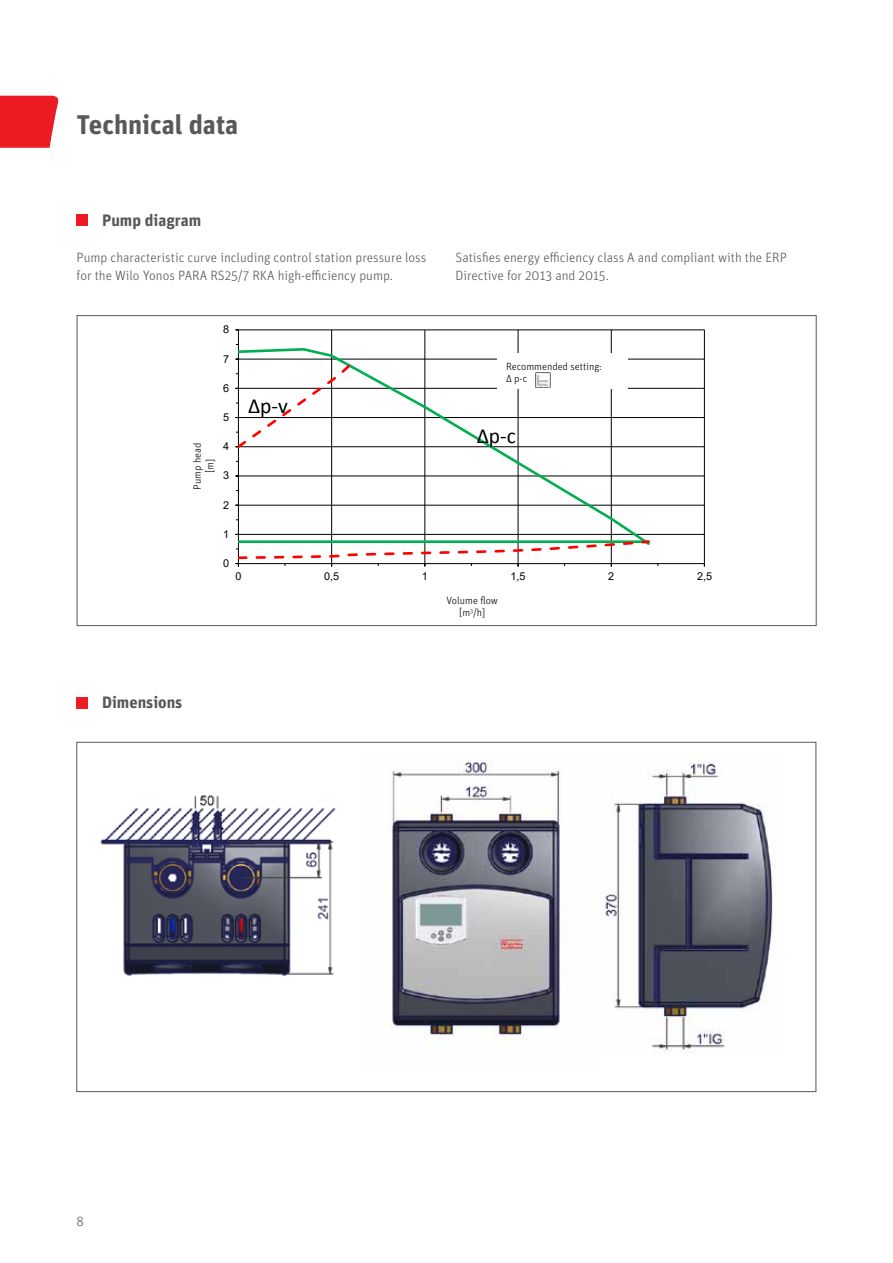
<style>
.page{position:relative;width:893px;height:1263px;background:#fff}
.page>*{position:absolute;margin:0;border:0;box-sizing:border-box;transform-origin:0 0}
.t1{font:700 27px "Unit OT";color:#58595b}
.t2{font:21.6px "Calibri";color:#000}
.t3{font:700 16.5px "Unit OT";color:#58595b}
.t4{font:300 13.5px/17.9px "Unit OT";color:#58595b}
.t5{font:10.8px "Arial";color:#000}
.t6{font:300 10.5px/12.6px "Unit OT";color:#000}
.s1{font-family:"Unit OT";font-weight:300;font-size:10.5px}
</style>
<div class="page">
<svg style="left:0;top:96px;width:59px;height:52px;background:#ee2f37"></svg>
<div style="left:77px;top:214px;width:11px;height:12px;background:#ed1c24"></div>
<img style="left:100px;top:795px;width:236px;height:181px">
<img style="left:389px;top:761px;width:173px;height:286px">
<img style="left:604px;top:754px;width:171px;height:299px">
<div style="left:77px;top:696px;width:11px;height:12px;background:#ed1c24"></div>
<svg style="left:235px;top:329px;width:470px;height:238px"></svg>
<div style="left:497px;top:353px;width:131px;height:36px;background:#fff"></div>
<img style="left:536px;top:372px;width:14px;height:15px">
<h1 class="t1" style="left:77px;top:107px;width:163px">Technical data</h1>
<p class="t3" style="left:102px;top:210px;width:101px">Pump diagram</p>
<p class="t4" style="left:77px;top:248px;width:351px">Pump characteristic curve including control station pressure loss for the Wilo Yonos PARA RS25/7 RKA high-efficiency pump.</p>
<p class="t4" style="left:455px;top:248px;width:333px">Satisfies energy efficiency class A and compliant with the ERP<br>Directive for 2013 and 2015.</p>
<p class="t5" style="left:223px;top:322px;width:8px">8</p>
<p class="t5" style="left:223px;top:351px;width:8px">7</p>
<p class="t5" style="left:223px;top:380px;width:8px">6</p>
<p class="t5" style="left:223px;top:410px;width:8px">5</p>
<p class="t5" style="left:223px;top:439px;width:8px">4</p>
<p class="t6" style="left:191px;top:490px;width:49px;rotate:-90deg">Pump head</p>
<p class="t5" style="left:202px;top:489px;width:31px;rotate:-90deg">[m]<span class="s1">[m]</span></p>
<p class="t5" style="left:223px;top:468px;width:8px">3</p>
<p class="t5" style="left:223px;top:497px;width:8px">2</p>
<p class="t5" style="left:223px;top:527px;width:8px">1</p>
<p class="t5" style="left:223px;top:556px;width:8px">0</p>
<h2 class="t2" style="left:248px;top:392px;width:41px">Δp-v</h2>
<p class="t6" style="left:506px;top:360px;width:97px">Recommended setting: ∆ p-c</p>
<h2 class="t2" style="left:477px;top:422px;width:41px">Δp-c</h2>
<p class="t5" style="left:235px;top:569px;width:8px">0</p>
<p class="t5" style="left:324px;top:569px;width:17px">0,5</p>
<p class="t5" style="left:422px;top:569px;width:8px">1</p>
<p class="t5" style="left:511px;top:569px;width:17px">1,5</p>
<p class="t5" style="left:608px;top:569px;width:8px">2</p>
<p class="t5" style="left:697px;top:569px;width:17px">2,5</p>
<p class="t3" style="left:102px;top:692px;width:82px">Dimensions</p>
<p class="t4" style="left:77px;top:1213px;width:9px">8</p>
<p class="t6" style="left:447px;top:594px;width:53px;text-align:center">Volume flow [m<sup>3</sup>/h]</p>
<p class="t5" style="left:458px;top:606px;width:29px">[m³/h]</p>
</div>
